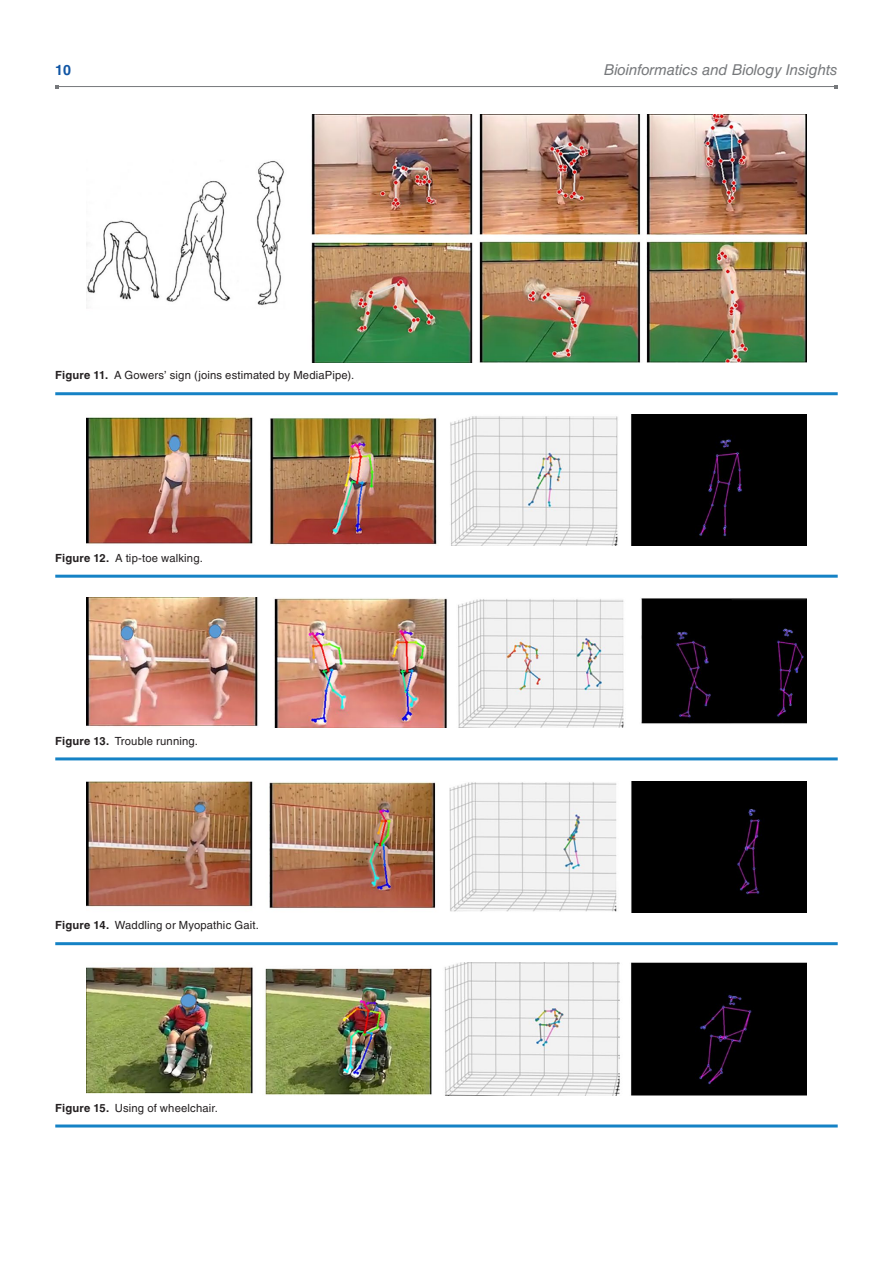
<style>
.page{position:relative;width:893px;height:1263px;background:#fff}
.page>*{position:absolute;margin:0;border:0;box-sizing:border-box;transform-origin:0 0}
.t1{font:italic 15px "Helvetica LT Std";letter-spacing:-.005em;color:#76787b}
.t2{font:700 14.25px "Helvetica LT Std";color:#1055a4}
.t3{font:11.25px "Helvetica LT Std";letter-spacing:.015em;color:#231f20}
.s1{font-weight:700}
</style>
<div class="page">
<hr style="left:57px;top:86px;width:779px;height:1px;background:#76787b">
<hr style="left:55px;top:575px;width:783px;height:3px;background:#1582c5">
<img style="left:87px;top:414px;width:719px;height:131px">
<hr style="left:55px;top:757px;width:783px;height:3px;background:#1582c5">
<img style="left:86px;top:597px;width:721px;height:131px">
<hr style="left:55px;top:942px;width:783px;height:3px;background:#1582c5">
<img style="left:86px;top:781px;width:721px;height:132px">
<hr style="left:55px;top:1124px;width:783px;height:3px;background:#1582c5">
<img style="left:86px;top:962px;width:721px;height:133px">
<hr style="left:55px;top:392px;width:783px;height:3px;background:#1582c5">
<img style="left:86px;top:115px;width:721px;height:248px">
<p class="t2" style="left:55px;top:61px;width:17px">10</p>
<h1 class="t1" style="left:604px;top:61px;width:235px">Bioinformatics and Biology Insights</h1>
<p class="t3" style="left:55px;top:369px;width:300px"><span class="s1">Figure 11.</span> A Gowers’ sign (joins estimated by MediaPipe).</p>
<p class="t3" style="left:55px;top:551px;width:149px"><span class="s1">Figure 12.</span> A tip-toe walking.</p>
<p class="t3" style="left:55px;top:734px;width:144px"><span class="s1">Figure 13.</span> Trouble running.</p>
<p class="t3" style="left:55px;top:919px;width:205px"><span class="s1">Figure 14.</span> Waddling or Myopathic Gait.</p>
<p class="t3" style="left:55px;top:1101px;width:164px"><span class="s1">Figure 15.</span> Using of wheelchair.</p>
</div>
